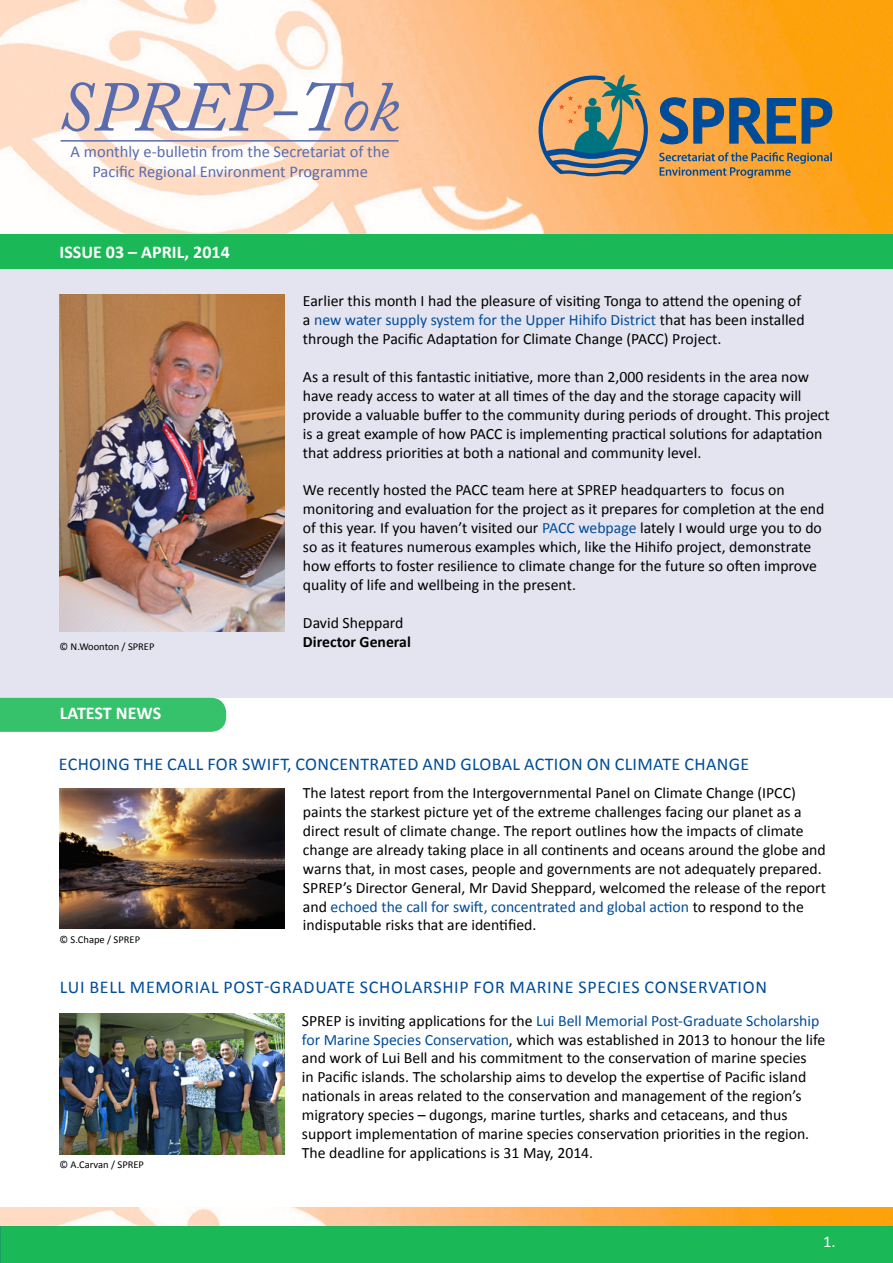
<style>
.page{position:relative;width:893px;height:1263px;background:#fff}
.page>*{position:absolute;margin:0;border:0;box-sizing:border-box;transform-origin:0 0}
.t1{font:italic 70.5px "Adobe Caslon Pro";letter-spacing:-.01em;color:#596cad}
.t2{font:18px "Calibri";letter-spacing:.04em;color:#004c98}
.t3{font:18px "Calibri";letter-spacing:.02em;color:#004c98}
.t4{font:700 18px "Calibri";color:#fff}
.t5{font:16.5px/19.8px "Calibri";color:#596cad;text-align:center}
.t6{font:16.5px "Calibri";color:#fff}
.t7{font:15.75px/18.9px "Calibri";color:#000}
.t8{font:700 15.75px "Calibri";color:#000}
.t9{font:10.5px "Calibri";color:#000}
.s1{color:#004c98}
</style>
<div class="page">
<img style="left:0;top:0;width:893px;height:234px">
<div style="left:0;top:269px;width:892px;height:428px;background:#e4e4f1"></div>
<div style="left:0;top:698px;width:226px;height:34px;background:#36c16b"></div>
<div style="left:0;top:234px;width:893px;height:34px;background:#1bb857"></div>
<div style="left:0;top:1225px;width:893px;height:38px;background:#1bb857"></div>
<div style="left:823px;top:1235px;width:70px;height:28px;background:#1bb857"></div>
<img style="left:0;top:1208px;width:893px;height:17px">
<svg style="left:539px;top:75px;width:111px;height:103px;background:#a99672"></svg>
<svg style="left:659px;top:152px;width:173px;height:26px;background:#c6924b"></svg>
<svg style="left:659px;top:97px;width:173px;height:48px;background:#7d7864"></svg>
<hr style="left:61px;top:140px;width:338px;height:2px;background:#596cad">
<img style="left:59px;top:788px;width:225px;height:140px">
<img style="left:60px;top:1014px;width:225px;height:140px">
<img style="left:60px;top:294px;width:224px;height:337px">
<h1 class="t1" style="left:57px;top:65px;width:343px">SPREP-Tok</h1>
<p class="t5" style="left:71px;top:142px;width:321px">A monthly e-bulletin from the Secretariat of the<br>Pacific Regional Environment Programme</p>
<p class="t4" style="left:60px;top:241px;width:172px">ISSUE 03 – APRIL, 2014</p>
<p class="t9" style="left:60px;top:640px;width:96px">© N .Woonton / SPREP</p>
<p class="t4" style="left:60px;top:702px;width:103px">LATEST NEWS</p>
<p class="t7" style="left:303px;top:292px;width:503px">Earlier this month I had the pleasure of visiting Tonga to attend the opening of a <span class="s1">new water supply system for the Upper Hihifo District</span> that has been installed through the Pacific Adaptation for Climate Change (PACC) Project.</p>
<p class="t7" style="left:303px;top:367px;width:528px">As a result of this fantastic initiative, more than 2,000 residents in the area now have ready access to water at all times of the day and the storage capacity will provide a valuable buffer to the community during periods of drought. This project is a great example of how PACC is implementing practical solutions for adaptation that address priorities at both a national and community level.</p>
<p class="t7" style="left:303px;top:481px;width:523px">We recently hosted the PACC team here at SPREP headquarters to focus on monitoring and evaluation for the project as it prepares for completion at the end of this year. If you haven’t visited our <span class="s1">PACC webpage</span> lately I would urge you to do so as it features numerous examples which, like the Hihifo project, demonstrate how efforts to foster resilience to climate change for the future so often improve quality of life and wellbeing in the present.</p>
<p class="t7" style="left:303px;top:613px;width:102px">David Sheppard</p>
<p class="t8" style="left:303px;top:632px;width:109px">Director General</p>
<p class="t2" style="left:59px;top:753px;width:86px">Echoing the</p>
<p class="t3" style="left:167px;top:753px;width:204px">call for swi ft, conce ntrated</p>
<p class="t3" style="left:422px;top:753px;width:111px">and global acti</p>
<p class="t2" style="left:559px;top:753px;width:84px">on on climate</p>
<p class="t2" style="left:684px;top:753px;width:55px">change</p>
<p class="t9" style="left:60px;top:932px;width:82px">© S.Chape / SPREP</p>
<p class="t7" style="left:303px;top:783px;width:524px">The latest report from the Intergovernmental Panel on Climate Change (IPCC) paints the starkest picture yet of the extreme challenges facing our planet as a direct result of climate change. The report outlines how the impacts of climate change are already taking place in all continents and oceans around the globe and warns that, in most cases, people and governments are not adequately prepared.<br>SPREP’s Director General, Mr David Sheppard, welcomed the release of the report and <span class="s1">echoed the call for swift, concentrated and global action</span> to respond to the indisputable risks that are identified.</p>
<p class="t2" style="left:60px;top:976px;width:234px">Lui Bell Memorial Post-Grad</p>
<p class="t2" style="left:315px;top:976px;width:22px">uate</p>
<p class="t2" style="left:360px;top:976px;width:63px">Scholarship</p>
<p class="t2" style="left:474px;top:976px;width:124px">for Mari ne Species</p>
<p class="t2" style="left:645px;top:976px;width:124px">Conservation</p>
<p class="t9" style="left:60px;top:1157px;width:86px">© A.Carvan / SPREP</p>
<p class="t7" style="left:302px;top:1011px;width:525px">SPREP is inviting applications for the <span class="s1">Lui Bell Memorial Post-Graduate Scholarship for Marine Species Conservation</span>, which was established in 2013 to honour the life and work of Lui Bell and his commitment to the conservation of marine species<br>in Pacific islands. The scholarship aims to develop the expertise of Pacific island nationals in areas related to the conservation and management of the region’s migratory species – dugongs, marine turtles, sharks and cetaceans, and thus support implementation of marine species conservation priorities in the region.<br>The deadline for applications is 31 May, 2014.</p>
<p class="t6" style="left:823px;top:1231px;width:14px">1.</p>
</div>
